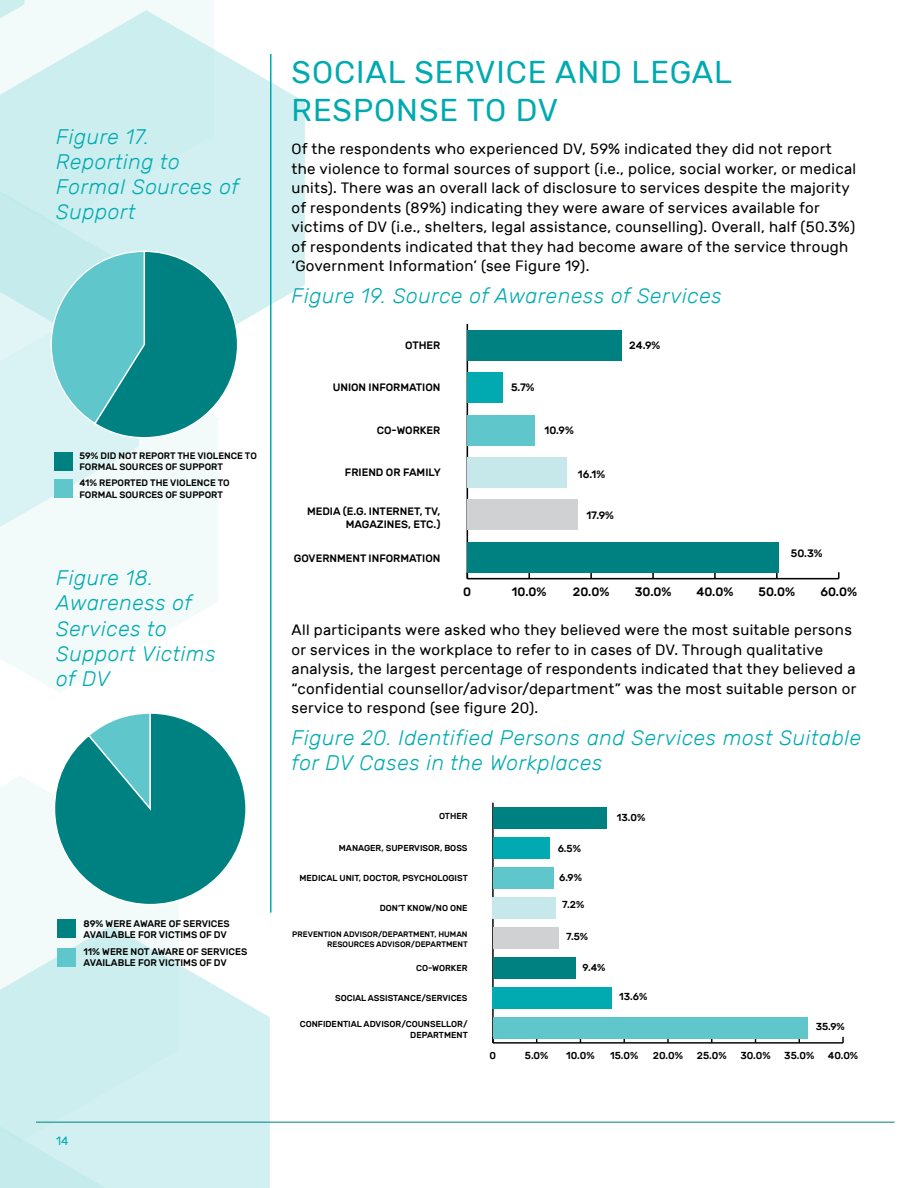
<style>
.page{position:relative;width:918px;height:1188px;background:#fff}
.page>*{position:absolute;margin:0;border:0;box-sizing:border-box;transform-origin:0 0}
.t1{font:31.5px/37.8px "Rubik";letter-spacing:.03em;color:#00aab0}
.t2{font:italic 300 21px/25.2px "Rubik";letter-spacing:.03em;color:#00aab0}
.t3{font:15px/19.5px "Rubik";letter-spacing:.02em;color:#000}
.t4{font:500 12.3px "Rubik";color:#000}
.t5{font:12px "Rubik";color:#00aab0}
.t6{font:500 10.8px/12.9px "Rubik";color:#000;text-align:right}
.t7{font:500 10.2px "Rubik";color:#000}
.t8{font:500 9.6px/11.6px "Rubik";color:#000}
.t9{font:500 9.45px/11.2px "Rubik";color:#000}
.t10{font:500 8.7px/10.4px "Rubik";color:#000;text-align:right}
.t11{font:500 7.95px/9.6px "Rubik";color:#000;text-align:right}
</style>
<div class="page">
<div style="left:24px;top:0;width:190px;height:10px;background:#f2fafa"></div>
<svg style="left:0;top:439px;width:218px;height:253px;fill:#f2fafa"></svg>
<svg style="left:0;top:0;width:24px;height:10px"></svg>
<svg style="left:0;top:10px;width:305px;height:313px;fill:#d2f0f1"></svg>
<svg style="left:0;top:183px;width:139px;height:351px"></svg>
<div style="left:0;top:776px;width:179px;height:150px;background:#f2fafa"></div>
<svg style="left:0;top:926px;width:270px;height:262px;fill:#d2f0f1"></svg>
<div style="left:0;top:1099px;width:104px;height:89px;background:#cceeef"></div>
<hr style="left:36px;top:1122px;width:859px;height:1px;background:#008181">
<hr style="left:270px;top:54px;width:2px;height:859px;background:#00aab0">
<svg style="left:38px;top:250px;width:201px;height:189px;background:#5db7b8"></svg>
<div style="left:54px;top:452px;width:18px;height:18px;background:#008181"></div>
<div style="left:54px;top:480px;width:18px;height:18px;background:#5fc7cc"></div>
<svg style="left:55px;top:713px;width:191px;height:193px"></svg>
<div style="left:57px;top:919px;width:19px;height:19px;background:#008181"></div>
<div style="left:57px;top:948px;width:19px;height:19px;background:#5fc7cc"></div>
<hr style="left:467px;top:578px;width:372px;height:1px;background:#000">
<svg style="left:838px;top:572px;width:2px;height:7px"></svg>
<hr style="left:467px;top:324px;width:1px;height:255px;background:#000">
<div style="left:467px;top:330px;width:154px;height:30px;background:#008181"></div>
<div style="left:467px;top:372px;width:36px;height:31px;background:#00aab0"></div>
<div style="left:467px;top:415px;width:68px;height:30px;background:#5fc7cc"></div>
<div style="left:467px;top:457px;width:100px;height:31px;background:#c6e8ea"></div>
<div style="left:467px;top:500px;width:111px;height:30px;background:#cfd1d2"></div>
<div style="left:467px;top:542px;width:312px;height:31px;background:#008181"></div>
<hr style="left:493px;top:1042px;width:350px;height:2px;background:#000">
<svg style="left:842px;top:1037px;width:2px;height:6px"></svg>
<hr style="left:492px;top:803px;width:2px;height:240px;background:#000">
<div style="left:493px;top:807px;width:114px;height:22px;background:#008181"></div>
<div style="left:493px;top:837px;width:57px;height:22px;background:#00aab0"></div>
<div style="left:493px;top:867px;width:60px;height:22px;background:#5fc7cc"></div>
<div style="left:493px;top:897px;width:63px;height:22px;background:#c6e8ea"></div>
<div style="left:493px;top:927px;width:66px;height:22px;background:#cfd1d2"></div>
<div style="left:493px;top:957px;width:82px;height:22px;background:#008181"></div>
<div style="left:493px;top:987px;width:119px;height:22px;background:#00aab0"></div>
<div style="left:493px;top:1017px;width:314px;height:22px;background:#5fc7cc"></div>
<h2 class="t2" style="left:56px;top:124px;width:184px">Figure 17.<br>Reporting to<br>Formal Sources of<br>Support</h2>
<p class="t9" style="left:79px;top:450px;width:179px">59% DID NOT REPORT THE VIOLENCE TO<br>FORMAL SOURCES OF SUPPORT</p>
<p class="t9" style="left:79px;top:478px;width:152px">41% REPORTED THE VIOLENCE TO<br>FORMAL SOURCES OF SUPPORT</p>
<h2 class="t2" style="left:56px;top:565px;width:161px">Figure 18.<br>Awareness of<br>Services to<br>Support Victims of DV</h2>
<p class="t8" style="left:83px;top:918px;width:148px">89% WERE AWARE OF SERVICES<br>AVAILABLE FOR VICTIMS OF DV</p>
<p class="t8" style="left:83px;top:946px;width:165px">11% WERE NOT AWARE OF SERVICES<br>AVAILABLE FOR VICTIMS OF DV</p>
<p class="t5" style="left:56px;top:1134px;width:14px">14</p>
<h1 class="t1" style="left:292px;top:54px;width:442px">SOCIAL SERVICE AND LEGAL<br>RESPONSE TO DV</h1>
<p class="t3" style="left:292px;top:140px;width:566px">Of the respondents who experienced DV, 59% indicated they did not report the violence to formal sources of support (i.e., police, social worker, or medical units). There was an overall lack of disclosure to services despite the majority of respondents (89%) indicating they were aware of services available for victims of DV (i.e., shelters, legal assistance, counselling). Overall, half (50.3%) of respondents indicated that they had become aware of the service through ‘Government Information’ (see Figure 19).</p>
<h2 class="t2" style="left:292px;top:283px;width:432px">Figure 19. Source of Awareness of Services</h2>
<p class="t6" style="left:405px;top:339px;width:37px">OTHER</p>
<p class="t6" style="left:629px;top:339px;width:33px">24.9%</p>
<p class="t6" style="left:333px;top:381px;width:109px">UNION INFORMATION</p>
<p class="t6" style="left:377px;top:424px;width:65px">CO-WORKER</p>
<p class="t6" style="left:345px;top:466px;width:97px">FRIEND OR FAMILY</p>
<p class="t6" style="left:307px;top:505px;width:135px">MEDIA (E.G. INTERNET, TV,<br>MAGAZINES, ETC.)</p>
<p class="t6" style="left:294px;top:552px;width:148px">GOVERNMENT INFORMATION</p>
<p class="t6" style="left:511px;top:381px;width:25px">5.7%</p>
<p class="t6" style="left:545px;top:424px;width:31px">10.9%</p>
<p class="t6" style="left:578px;top:468px;width:29px">16.1%</p>
<p class="t6" style="left:586px;top:509px;width:29px">17.9%</p>
<p class="t6" style="left:791px;top:547px;width:33px">50.3%</p>
<p class="t4" style="left:463px;top:585px;width:10px">0</p>
<p class="t4" style="left:512px;top:585px;width:36px">10.0%</p>
<p class="t4" style="left:573px;top:585px;width:38px">20.0%</p>
<p class="t4" style="left:635px;top:585px;width:38px">30.0%</p>
<p class="t4" style="left:697px;top:585px;width:38px">40.0%</p>
<p class="t4" style="left:759px;top:585px;width:38px">50.0%</p>
<p class="t4" style="left:820px;top:585px;width:38px">60.0%</p>
<p class="t3" style="left:292px;top:621px;width:566px">All participants were asked who they believed were the most suitable persons or services in the workplace to refer to in cases of DV. Through qualitative analysis, the largest percentage of respondents indicated that they believed a “confidential counsellor/advisor/department” was the most suitable person or service to respond (see figure 20).</p>
<h2 class="t2" style="left:292px;top:725px;width:571px">Figure 20. Identified Persons and Services most Suitable for DV Cases in the Workplaces</h2>
<p class="t7" style="left:617px;top:812px;width:30px">13.0%</p>
<p class="t10" style="left:339px;top:842px;width:130px">MANAGER, SUPERVISOR, BOSS</p>
<p class="t10" style="left:439px;top:811px;width:30px">OTHER</p>
<p class="t7" style="left:558px;top:843px;width:25px">6.5%</p>
<p class="t7" style="left:559px;top:871px;width:24px">6.9%</p>
<p class="t7" style="left:562px;top:899px;width:24px">7.2%</p>
<p class="t7" style="left:566px;top:931px;width:23px">7.5%</p>
<p class="t7" style="left:583px;top:961px;width:24px">9.4%</p>
<p class="t10" style="left:300px;top:873px;width:170px">MEDICAL UNIT, DOCTOR, PSYCHOLOGIST</p>
<p class="t10" style="left:380px;top:903px;width:89px">DON’T KNOW/NO ONE</p>
<p class="t11" style="left:292px;top:930px;width:177px">PREVENTION ADVISOR/DEPARTMENT, HUMAN<br>RESOURCES ADVISOR/DEPARTMENT</p>
<p class="t10" style="left:416px;top:963px;width:53px">CO-WORKER</p>
<p class="t10" style="left:335px;top:993px;width:134px">SOCIAL ASSISTANCE/SERVICES</p>
<p class="t10" style="left:300px;top:1019px;width:170px">CONFIDENTIAL ADVISOR/COUNSELLOR/<br>DEPARTMENT</p>
<p class="t7" style="left:619px;top:991px;width:30px">13.6%</p>
<p class="t7" style="left:816px;top:1021px;width:31px">35.9%</p>
<p class="t7" style="left:490px;top:1050px;width:8px">0</p>
<p class="t7" style="left:525px;top:1050px;width:25px">5.0%</p>
<p class="t7" style="left:566px;top:1050px;width:30px">10.0%</p>
<p class="t7" style="left:610px;top:1050px;width:30px">15.0%</p>
<p class="t7" style="left:653px;top:1050px;width:32px">20.0%</p>
<p class="t7" style="left:697px;top:1050px;width:31px">25.0%</p>
<p class="t7" style="left:740px;top:1050px;width:32px">30.0%</p>
<p class="t7" style="left:784px;top:1050px;width:31px">35.0%</p>
<p class="t7" style="left:828px;top:1050px;width:32px">40.0%</p>
</div>
